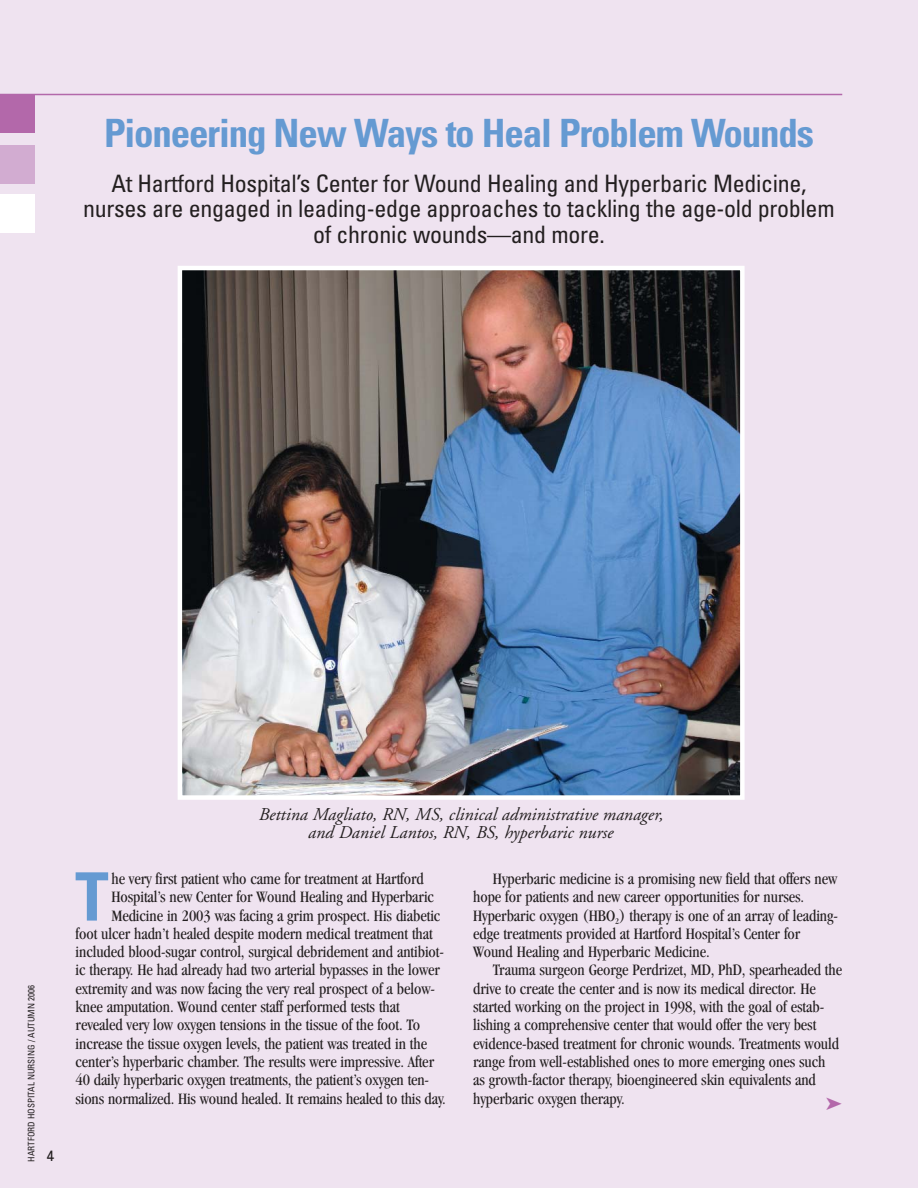
<style>
.page{position:relative;width:918px;height:1188px;background:#efe3f0}
.page>*{position:absolute;margin:0;border:0;box-sizing:border-box;transform-origin:0 0}
.t1{font:700 condensed 66.9px "Univers";color:#659ad2}
.t2{font:700 condensed 39px "Univers";letter-spacing:-.03em;color:#659ad2}
.t3{font:condensed 24px/25.5px "Univers";letter-spacing:-.015em;color:#231f20;text-align:center}
.t4{font:italic 18px/18px "Adobe Garamond";color:#231f20;text-align:center}
.t5{font:condensed 16.5px/18.3px "Garamond";letter-spacing:-.005em;color:#231f20}
.t6{font:15px "Univers";color:#231f20}
.t7{font:condensed 9px "Univers";color:#231f20}
</style>
<div class="page">
<hr style="left:0;top:94px;width:842px;height:1px;background:#b368aa">
<div style="left:0;top:94px;width:35px;height:40px;background:#b368aa"></div>
<div style="left:0;top:145px;width:35px;height:39px;background:#d2acd1"></div>
<div style="left:0;top:194px;width:35px;height:39px;background:#fff"></div>
<img style="left:183px;top:271px;width:557px;height:524px">
<div style="left:178px;top:266px;width:567px;height:534px;border:4px solid #fff"></div>
<h2 class="t2" style="left:104px;top:118px;width:711px">Pioneering New Ways to Heal Problem Wounds</h2>
<h3 class="t3" style="left:83px;top:173px;width:753px">At Hartford Hospital’s Center for Wound Healing and Hyperbaric Medicine, nurses are engaged in leading-edge approaches to tackling the age-old problem of chronic wounds—and more.</h3>
<p class="t7" style="left:28px;top:1162px;width:178px;rotate:-90deg">HARTFORD HOSPITAL NURSING / AUTUMN 2006</p>
<p class="t6" style="left:46px;top:1150px;width:10px">4</p>
<p class="t4" style="left:258px;top:807px;width:406px">Bettina Magliato, RN, MS, clinical administrative manager, and Daniel Lantos, RN, BS, hyperbaric nurse</p>
<h1 class="t1" style="left:75px;top:872px;width:35px">T</h1>
<p class="t5" style="left:111px;top:871px;width:314px">he very first patient who came for treatment at Hartford</p>
<p class="t5" style="left:111px;top:889px;width:324px">Hospital’s new Center for Wound Healing and Hyperbaric</p>
<p class="t5" style="left:111px;top:908px;width:330px">Medicine in 2003 was facing a grim prospect. His diabetic</p>
<p class="t5" style="left:76px;top:926px;width:359px">foot ulcer hadn’t healed despite modern medical treatment that</p>
<p class="t5" style="left:76px;top:944px;width:370px">included blood-sugar control, surgical debridement and antibiot-</p>
<p class="t5" style="left:76px;top:962px;width:366px">ic therapy. He had already had two arterial bypasses in the lower</p>
<p class="t5" style="left:76px;top:981px;width:361px">extremity and was now facing the very real prospect of a below-</p>
<p class="t5" style="left:76px;top:999px;width:326px">knee amputation. Wound center staff performed tests that</p>
<p class="t5" style="left:76px;top:1017px;width:346px">revealed very low oxygen tensions in the tissue of the foot. To</p>
<p class="t5" style="left:76px;top:1036px;width:353px">increase the tissue oxygen levels, the patient was treated in the</p>
<p class="t5" style="left:76px;top:1054px;width:360px">center’s hyperbaric chamber. The results were impressive. After</p>
<p class="t5" style="left:76px;top:1072px;width:355px">40 daily hyperbaric oxygen treatments, the patient’s oxygen ten-</p>
<p class="t5" style="left:76px;top:1091px;width:372px">sions normalized. His wound healed. It remains healed to this day.</p>
<p class="t5" style="left:473px;top:871px;width:366px;text-indent:20px">Hyperbaric medicine is a promising new field that offers new hope for patients and new career opportunities for nurses.<br>Hyperbaric oxygen (HBO<sub>2</sub>) therapy is one of an array of leading&shy;edge treatments provided at Hartford Hospital’s Center for Wound Healing and Hyperbaric Medicine.</p>
<p class="t5" style="left:473px;top:962px;width:371px;text-indent:20px">Trauma surgeon George Perdrizet, MD, PhD, spearheaded the drive to create the center and is now its medical director. He started working on the project in 1998, with the goal of estab&shy;lishing a comprehensive center that would offer the very best evidence-based treatment for chronic wounds. Treatments would range from well-established ones to more emerging ones such<br>as growth-factor therapy, bioengineered skin equivalents and hyperbaric oxygen therapy.</p>
</div>
